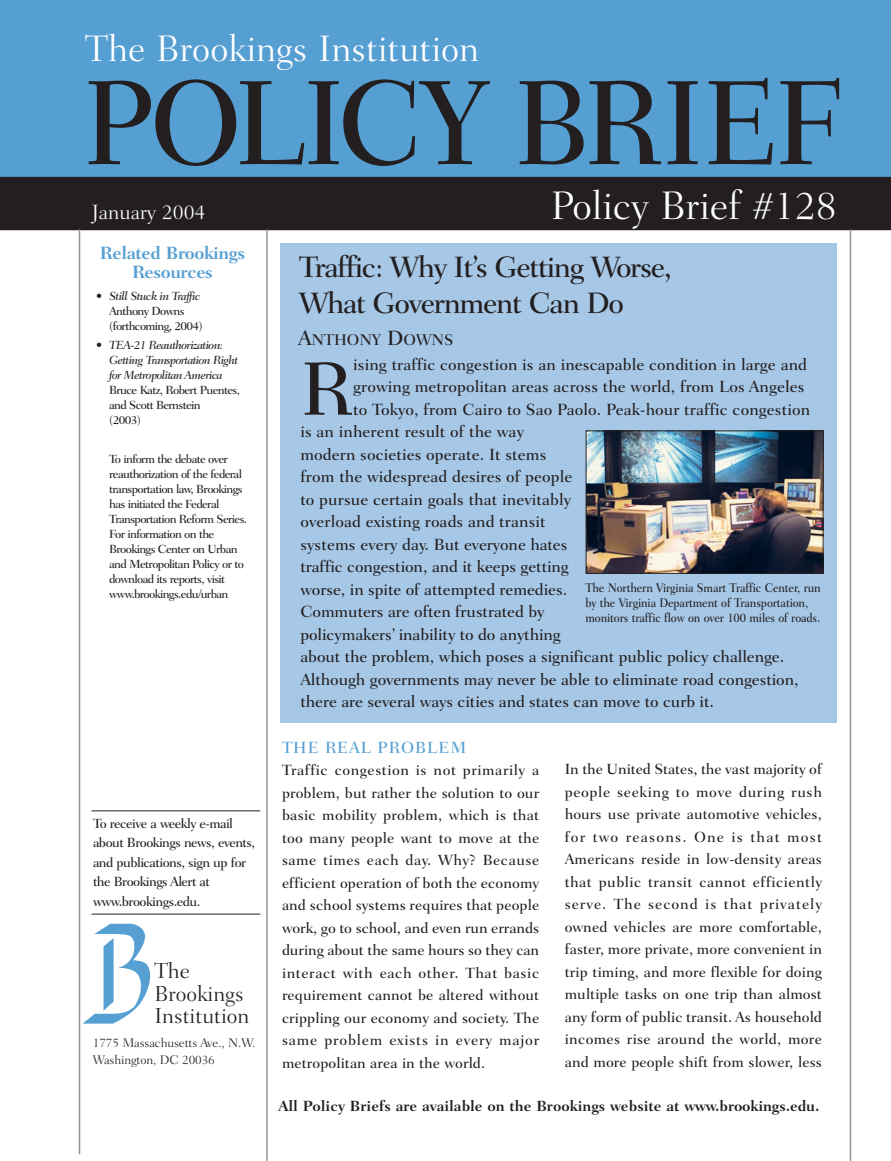
<style>
.page{position:relative;width:891px;height:1161px;background:#fff}
.page>*{position:absolute;margin:0;border:0;box-sizing:border-box;transform-origin:0 0}
.t1{font:500 122.25px "Fairfield LH";letter-spacing:-.05em;color:#231f20;scale:.95 1}
.t2{font:500 76.8px "Fairfield LH";color:#231f20}
.t3{font:300 40.5px "Fairfield LH";color:#fff}
.t4{font:300 37.5px "Fairfield LH";color:#fff}
.t5{font:500 30px/36.2px "Fairfield LH";letter-spacing:-.045em;color:#231f20}
.t6{font:300 22.2px/22.8px "Fairfield LH";color:#231f20}
.t7{font:300 21px "Fairfield LH";color:#fff}
.t8{font:700 18px/19.5px "Fairfield LH";letter-spacing:-.025em;color:#559fd3;text-align:center}
.t9{font:500 16.5px "Fairfield LH";letter-spacing:.005em;color:#231f20}
.t10{font:500 16.5px "Fairfield LH";letter-spacing:.055em;color:#559fd3}
.t11{font:500 15.75px "Fairfield LH";color:#231f20}
.t12{font:500 15px/22.5px "Fairfield LH";letter-spacing:.005em;color:#231f20;text-align:justify}
.t13{font:700 15px "Fairfield LH";color:#231f20}
.t14{font:500 13.5px/19.5px "Fairfield LH";letter-spacing:-.04em;color:#231f20}
.t15{font:500 12.75px/15px "Fairfield LH";letter-spacing:-.01em;color:#231f20;scale:.9 1}
.t16{font:300 12.75px/17.1px "Fairfield LH";letter-spacing:-.01em;color:#231f20}
.t17{font:500 12px/15px "Fairfield LH";letter-spacing:-.055em;color:#231f20}
.t18{font:italic 500 12px/15px "Fairfield LH";letter-spacing:-.055em;color:#231f20}
.s1{font-style:italic}
.s2{font-style:normal}
.s3{font-size:21px}
</style>
<div class="page">
<div style="left:0;top:0;width:891px;height:177px;background:#559fd3"></div>
<div style="left:0;top:177px;width:891px;height:53px;background:#231f20"></div>
<div style="left:280px;top:243px;width:557px;height:479px;background:#a7c7e6"></div>
<hr style="left:79px;top:230px;width:1px;height:924px;background:#939598">
<hr style="left:266px;top:230px;width:2px;height:931px;background:#939598">
<hr style="left:850px;top:230px;width:1px;height:931px;background:#939598">
<img style="left:80px;top:924px;width:71px;height:99px">
<hr style="left:92px;top:810px;width:168px;height:1px;background:#231f20">
<hr style="left:92px;top:914px;width:168px;height:1px;background:#231f20">
<img style="left:588px;top:432px;width:234px;height:140px">
<div style="left:586px;top:430px;width:238px;height:144px;border:1px solid #231f20"></div>
<h3 class="t4" style="left:85px;top:33px;width:396px">The Brookings Institution</h3>
<h1 class="t1" style="left:82px;top:73px;width:804px">POLICY BRIEF</h1>
<h3 class="t7" style="left:91px;top:203px;width:116px">January 2004</h3>
<p class="t8" style="left:100px;top:245px;width:147px">Related Brookings<br>Resources</p>
<p class="t17" style="left:109px;top:290px;width:95px;text-indent:-13px">• <span class="s1">Still Stuck in Traffic<br></span>Anthony Downs (forthcoming, 2004)</p>
<p class="t18" style="left:109px;top:339px;width:131px;text-indent:-13px"><span class="s2">•</span> TEA-21 Reauthorization:<br>Getting Transportation Right for Metropolitan America</p>
<p class="t17" style="left:109px;top:384px;width:132px">Bruce Katz, Robert Puentes, and Scott Bernstein<br>(2003)</p>
<p class="t17" style="left:109px;top:453px;width:140px">To inform the debate over reauthorization of the federal transportation law, Brookings has initiated the Federal<br>Transportation Reform Series.<br>For information on the<br>Brookings Center on Urban and Metropolitan Policy or to download its reports, visit www.brookings.edu/urban</p>
<p class="t14" style="left:93px;top:814px;width:164px">To receive a weekly e-mail about Brookings news, events, and publications, sign up for the Brookings Alert at www.brookings.edu.</p>
<h3 class="t6" style="left:154px;top:961px;width:97px">The<br>Brookings<br>Institution</h3>
<p class="t16" style="left:93px;top:1036px;width:164px">1775 Massachusetts Ave., N.W.<br>Washington, DC 20036</p>
<h3 class="t3" style="left:551px;top:189px;width:288px">Policy Brief #128</h3>
<h3 class="t5" style="left:299px;top:251px;width:375px">Traffic: Why It’s Getting Worse,<br>What Government Can Do</h3>
<p class="t11" style="left:298px;top:333px;width:157px"><span class="s3">A</span>NTHONY <span class="s3">D</span>OWNS</p>
<h2 class="t2" style="left:300px;top:357px;width:54px">R</h2>
<p class="t9" style="left:353px;top:357px;width:455px">ising traffic congestion is an inescapable condition in large and</p>
<p class="t9" style="left:353px;top:380px;width:453px">growing metropolitan areas across the world, from Los Angeles</p>
<p class="t9" style="left:353px;top:402px;width:458px">to Tokyo, from Cairo to Sao Paolo. Peak-hour traffic congestion</p>
<p class="t9" style="left:300px;top:425px;width:225px">is an inherent result of the way</p>
<p class="t9" style="left:300px;top:447px;width:248px">modern societies operate. It stems</p>
<p class="t9" style="left:300px;top:470px;width:274px">from the widespread desires of people</p>
<p class="t9" style="left:300px;top:492px;width:272px">to pursue certain goals that inevitably</p>
<p class="t9" style="left:300px;top:515px;width:247px">overload existing roads and transit</p>
<p class="t9" style="left:300px;top:537px;width:269px">systems every day. But everyone hates</p>
<p class="t9" style="left:300px;top:560px;width:270px">traffic congestion, and it keeps getting</p>
<p class="t9" style="left:300px;top:582px;width:268px">worse, in spite of attempted remedies.</p>
<p class="t9" style="left:300px;top:605px;width:246px">Commuters are often frustrated by</p>
<p class="t9" style="left:300px;top:627px;width:262px">policymakers’ inability to do anything</p>
<p class="t9" style="left:300px;top:650px;width:485px">about the problem, which poses a significant public policy challenge.</p>
<p class="t9" style="left:300px;top:672px;width:500px">Although governments may never be able to eliminate road congestion,</p>
<p class="t9" style="left:300px;top:695px;width:415px">there are several ways cities and states can move to curb it.</p>
<p class="t15" style="left:585px;top:581px;width:263px">The Northern Virginia Smart Traffic Center, run by the Virginia Department of Transportation, monitors traffic flow on over 100 miles of roads.</p>
<p class="t10" style="left:282px;top:741px;width:186px">THE REAL PROBLEM</p>
<p class="t12" style="left:282px;top:761px;width:259px">Traffic congestion is not primarily a problem, but rather the solution to our basic mobility problem, which is that too many people want to move at the same times each day. Why? Because efficient operation of both the economy and school systems requires that people work, go to school, and even run errands during about the same hours so they can interact with each other. That basic requirement cannot be altered without crippling our economy and society. The same problem exists in every major metropolitan area in the world.</p>
<p class="t12" style="left:565px;top:759px;width:259px">In the United States, the vast majority of people seeking to move during rush hours use private automotive vehicles, for two reasons. One is that most Americans reside in low-density areas that public transit cannot efficiently serve. The second is that privately owned vehicles are more comfortable, faster, more private, more convenient in trip timing, and more flexible for doing multiple tasks on one trip than almost any form of public transit. As household incomes rise around the world, more and more people shift from slower, less</p>
<p class="t13" style="left:279px;top:1099px;width:543px">All Policy Briefs are available on the Brookings website at www.brookings.edu.</p>
</div>
